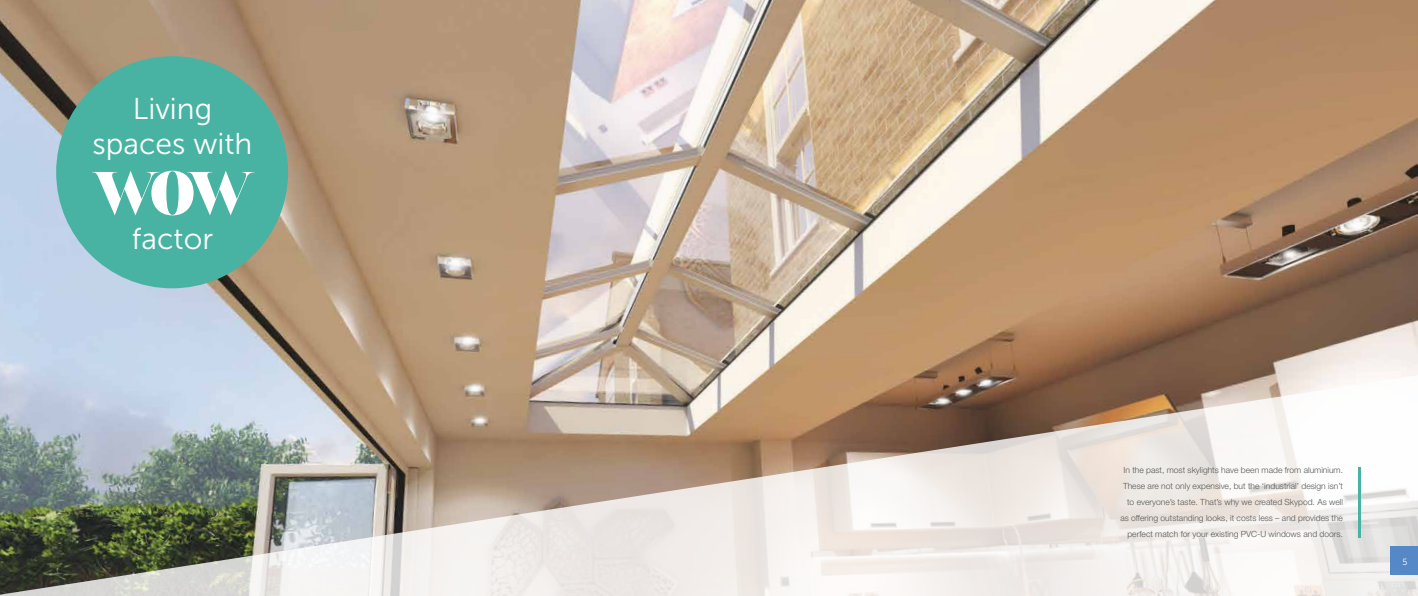
<style>
.page{position:relative;width:1418px;height:596px;background:#fff}
.page>*{position:absolute;margin:0;border:0;box-sizing:border-box;transform-origin:0 0}
.t1{font:62px "Grumpy Black 88";color:#fff}
.t2{font:30px/35px "Museo Sans 300";color:#fff;text-align:center}
.t3{font:9px "Museo Sans 300";color:#fff}
.t4{font:300 8.5px/16px "Helvetica Neue LT Std";color:#575756;text-align:right}
</style>
<div class="page">
<img style="left:0;top:0;width:1417px;height:373px">
<img style="left:0;top:373px;width:1417px;height:222px">
<div style="left:1390px;top:546px;width:27px;height:28px;background:#5688c7"></div>
<div style="left:56px;top:56px;width:232px;height:232px;background:#49b3a3;border-radius:50%"></div>
<hr style="left:1357px;top:466px;width:3px;height:71px;background:#49b3a3">
<h2 class="t2" style="left:93px;top:91px;width:161px">Living spaces with</h2>
<h1 class="t1" style="left:93px;top:157px;width:160px">WOW</h1>
<h2 class="t2" style="left:132px;top:221px;width:83px">factor</h2>
<p class="t4" style="left:1120px;top:461px;width:224px">In the past, most skylights have been made from aluminium.<br>These are not only expensive, but the ‘industrial’ design isn’t to everyone’s taste. That’s why we created Skypod. As well as offering outstanding looks, it costs less – and provides the perfect match for your existing PVC-U windows and doors.</p>
<p class="t3" style="left:1402px;top:557px;width:7px">5</p>
</div>
